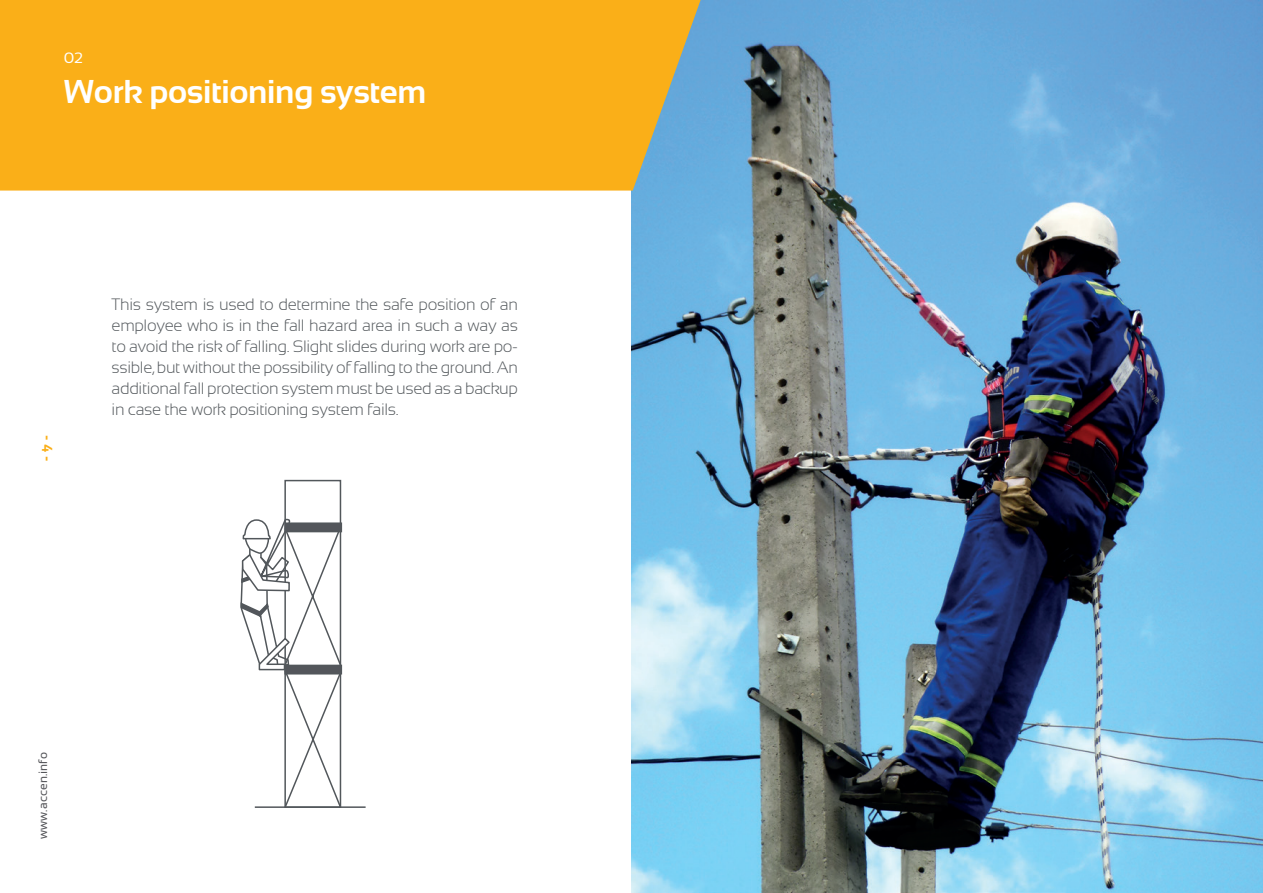
<style>
.page{position:relative;width:1263px;height:893px;background:#fff}
.page>*{position:absolute;margin:0;border:0;box-sizing:border-box;transform-origin:0 0}
.t1{font:700 33px "Sansation";letter-spacing:-.01em;color:#fff}
.t2{font:300 16.5px/21px "Sansation";letter-spacing:-.02em;color:#52575b;text-align:justify}
.t3{font:15px "Accen";color:#faaf18}
.t4{font:15px "Sansation";color:#fff}
.t5{font:12px "Sansation";letter-spacing:.01em;color:#55565a}
</style>
<div class="page">
<img style="left:631px;top:0;width:632px;height:893px">
<div style="left:0;top:0;width:701px;height:191px;background:#faaf18"></div>
<hr style="left:255px;top:806px;width:111px;height:2px;background:#52575b">
<div style="left:284px;top:480px;width:57px;height:328px;border:2px solid #52575b"></div>
<svg style="left:240px;top:519px;width:103px;height:289px"></svg>
<p class="t4" style="left:64px;top:50px;width:20px">02</p>
<h1 class="t1" style="left:64px;top:73px;width:364px">Work positioning system</h1>
<p class="t3" style="left:56px;top:435px;width:28px;rotate:90deg">- 4 -</p>
<p class="t2" style="left:112px;top:294px;width:408px">This system is used to determine the safe position of an employee who is in the fall hazard area in such a way as to avoid the risk of falling. Slight slides during work are po&shy;ssible, but without the possibility of falling to the ground. An additional fall protection system must be used as a backup in case the work positioning system fails.</p>
<p class="t5" style="left:36px;top:839px;width:88px;rotate:-90deg">www.accen.info</p>
</div>
